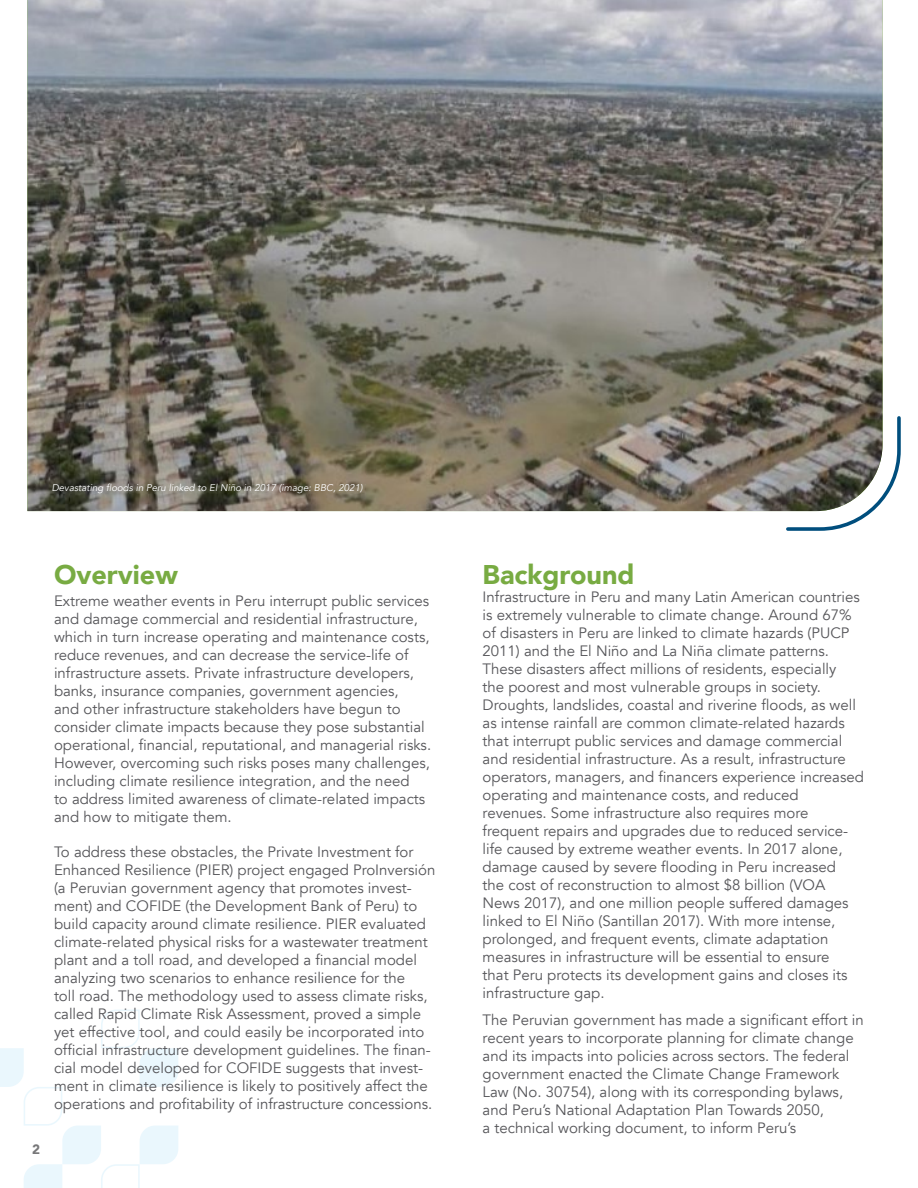
<style>
.page{position:relative;width:918px;height:1188px;background:#fff}
.page>*{position:absolute;margin:0;border:0;box-sizing:border-box;transform-origin:0 0}
.t1{font:900 27px "Avenir";color:#78ab42}
.t2{font:15px/18px "Avenir";color:#555559}
.t3{font:900 13.5px "Avenir";color:#78787a}
.t4{font:italic 9.75px "Avenir";color:#fff}
</style>
<div class="page">
<svg style="left:0;top:1010px;width:178px;height:178px"></svg>
<img style="left:27px;top:0;width:856px;height:511px">
<svg style="left:784px;top:414px;width:117px;height:117px"></svg>
<p class="t4" style="left:52px;top:482px;width:312px">Devastating floods in Peru linked to El Niño in 2017 (image: BBC, 2021)</p>
<p class="t3" style="left:32px;top:1138px;width:9px">2</p>
<h1 class="t1" style="left:54px;top:551px;width:125px">Overview</h1>
<p class="t2" style="left:54px;top:592px;width:379px">Extreme weather events in Peru interrupt public services and damage commercial and residential infrastructure, which in turn increase operating and maintenance costs, reduce revenues, and can decrease the service-life of infrastructure assets. Private infrastructure developers, banks, insurance companies, government agencies,<br>and other infrastructure stakeholders have begun to consider climate impacts because they pose substantial operational, financial, reputational, and managerial risks.<br>However, overcoming such risks poses many challenges, including climate resilience integration, and the need<br>to address limited awareness of climate-related impacts and how to mitigate them.</p>
<p class="t2" style="left:54px;top:843px;width:383px">To address these obstacles, the Private Investment for Enhanced Resilience (PIER) project engaged ProInversión (a Peruvian government agency that promotes invest&shy;ment) and COFIDE (the Development Bank of Peru) to build capacity around climate resilience. PIER evaluated climate-related physical risks for a wastewater treatment plant and a toll road, and developed a financial model analyzing two scenarios to enhance resilience for the<br>toll road. The methodology used to assess climate risks, called Rapid Climate Risk Assessment, proved a simple yet effective tool, and could easily be incorporated into official infrastructure development guidelines. The finan&shy;cial model developed for COFIDE suggests that invest&shy;ment in climate resilience is likely to positively affect the operations and profitability of infrastructure concessions.</p>
<h1 class="t1" style="left:483px;top:551px;width:154px">Background</h1>
<p class="t2" style="left:483px;top:588px;width:383px">Infrastructure in Peru and many Latin American countries is extremely vulnerable to climate change. Around 67% of disasters in Peru are linked to climate hazards (PUCP 2011) and the El Niño and La Niña climate patterns.<br>These disasters affect millions of residents, especially<br>the poorest and most vulnerable groups in society.<br>Droughts, landslides, coastal and riverine floods, as well as intense rainfall are common climate-related hazards that interrupt public services and damage commercial and residential infrastructure. As a result, infrastructure operators, managers, and financers experience increased operating and maintenance costs, and reduced revenues. Some infrastructure also requires more frequent repairs and upgrades due to reduced service&shy;life caused by extreme weather events. In 2017 alone, damage caused by severe flooding in Peru increased<br>the cost of reconstruction to almost $8 billion (VOA News 2017), and one million people suffered damages linked to El Niño (Santillan 2017). With more intense, prolonged, and frequent events, climate adaptation measures in infrastructure will be essential to ensure<br>that Peru protects its development gains and closes its infrastructure gap.</p>
<p class="t2" style="left:483px;top:1011px;width:383px">The Peruvian government has made a significant effort in recent years to incorporate planning for climate change and its impacts into policies across sectors. The federal government enacted the Climate Change Framework Law (No. 30754), along with its corresponding bylaws, and Peru’s National Adaptation Plan Towards 2050,<br>a technical working document, to inform Peru’s</p>
</div>
